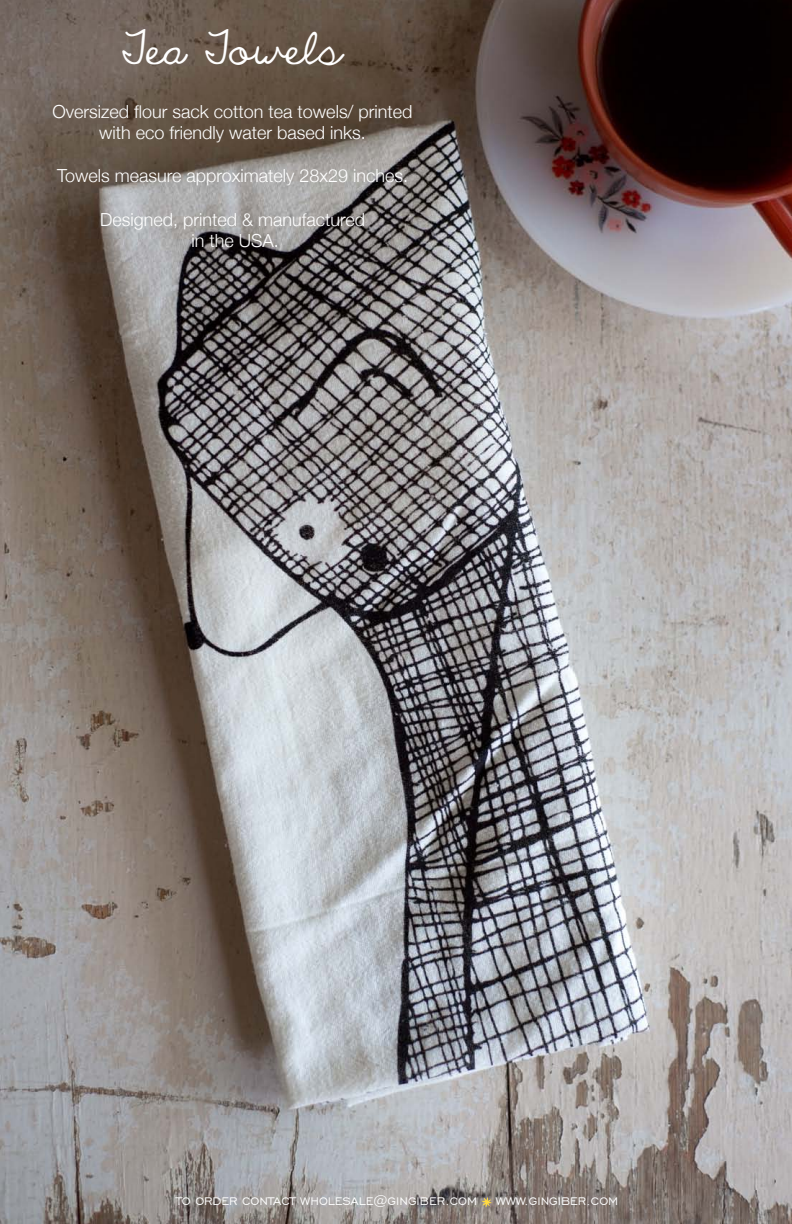
<style>
.page{position:relative;width:792px;height:1224px;background:#fff}
.page>*{position:absolute;margin:0;border:0;box-sizing:border-box;transform-origin:0 0}
.t1{font:40px "The Only Exception";color:#fff}
.t2{font:300 18px/21.6px "Helvetica Neue";color:#fff;text-align:center}
.t3{font:14px "Engravers Gothic BT";color:#fff}
</style>
<div class="page">
<img style="left:0;top:0;width:792px;height:1224px">
<svg style="left:482px;top:1197px;width:10px;height:10px"></svg>
<h1 class="t1" style="left:123px;top:27px;width:221px">Tea Towels</h1>
<p class="t2" style="left:53px;top:100px;width:362px">Oversized flour sack cotton tea towels/ printed with eco friendly water based inks.</p>
<p class="t2" style="left:57px;top:165px;width:353px">Towels measure approximately 28x29 inches.</p>
<p class="t2" style="left:100px;top:208px;width:267px">Designed, printed &amp; manufactured in the USA.</p>
<p class="t3" style="left:176px;top:1193px;width:303px">TO ORDER CONTACT WHOLESALE@GINGIBER.COM</p>
<p class="t3" style="left:496px;top:1193px;width:124px">WWW.GINGIBER.COM</p>
</div>
